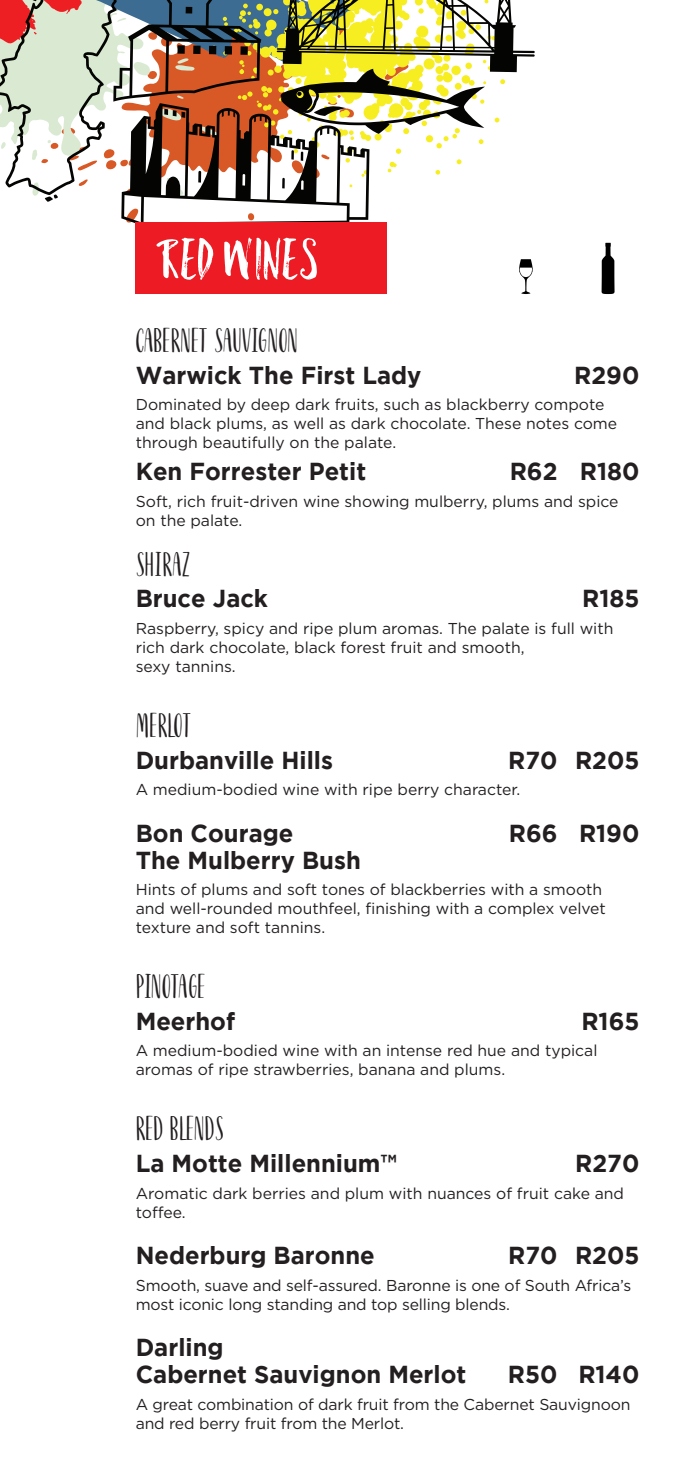
<style>
.page{position:relative;width:678px;height:1467px;background:#fff}
.page>*{position:absolute;margin:0;border:0;box-sizing:border-box;transform-origin:0 0}
.Variety{font:52.5px "Hello Beautiful Marker";color:#fff}
.Sub{font:42px "Amalfi";letter-spacing:-.015em;color:#231f20}
.Wine{font:700 24.5px "Gotham";color:#231f20}
.Price{font:700 24.5px "Gotham";color:#231f20}
.Description{font:15.75px/18.9px "Gotham";color:#231f20}
</style>
<div class="page">
<svg style="left:0;top:0;width:615px;height:294px"></svg>
<p class="Variety" style="left:161px;top:227px;width:161px">RED WINES</p>
<p class="Sub" style="left:136px;top:320px;width:163px">CABERNET SAUVIGNON</p>
<p class="Wine" style="left:136px;top:361px;width:287px">Warwick The First Lady</p>
<p class="Price" style="left:574px;top:361px;width:67px">R290</p>
<p class="Description" style="left:136px;top:395px;width:483px">Dominated by deep dark fruits, such as blackberry compote and black plums, as well as dark chocolate. These notes come through beautifully on the palate.</p>
<p class="Wine" style="left:136px;top:457px;width:232px">Ken Forrester Petit</p>
<p class="Price" style="left:510px;top:457px;width:49px">R62</p>
<p class="Price" style="left:580px;top:457px;width:61px">R180</p>
<p class="Description" style="left:136px;top:491px;width:484px">Soft, rich fruit-driven wine showing mulberry, plums and spice on the palate.</p>
<p class="Sub" style="left:136px;top:544px;width:56px">SHIRAZ</p>
<p class="Wine" style="left:136px;top:585px;width:134px">Bruce Jack</p>
<p class="Price" style="left:582px;top:585px;width:59px">R185</p>
<p class="Description" style="left:136px;top:619px;width:479px">Raspberry, spicy and ripe plum aromas. The palate is full with rich dark chocolate, black forest fruit and smooth,<br>sexy tannins.</p>
<p class="Sub" style="left:136px;top:705px;width:57px">MERLOT</p>
<p class="Wine" style="left:136px;top:746px;width:199px">Durbanville Hills</p>
<p class="Price" style="left:508px;top:746px;width:51px">R70</p>
<p class="Price" style="left:575px;top:746px;width:66px">R205</p>
<p class="Description" style="left:136px;top:780px;width:386px">A medium-bodied wine with ripe berry character.</p>
<p class="Wine" style="left:136px;top:819px;width:159px">Bon Courage</p>
<p class="Wine" style="left:136px;top:846px;width:227px">The Mulberry Bush</p>
<p class="Price" style="left:509px;top:819px;width:50px">R66</p>
<p class="Price" style="left:579px;top:819px;width:62px">R190</p>
<p class="Description" style="left:136px;top:880px;width:472px">Hints of plums and soft tones of blackberries with a smooth and well-rounded mouthfeel, finishing with a complex velvet texture and soft tannins.</p>
<p class="Sub" style="left:136px;top:966px;width:72px">PINOTAGE</p>
<p class="Wine" style="left:136px;top:1007px;width:101px">Meerhof</p>
<p class="Price" style="left:581px;top:1007px;width:59px">R165</p>
<p class="Description" style="left:136px;top:1041px;width:463px">A medium-bodied wine with an intense red hue and typical aromas of ripe strawberries, banana and plums.</p>
<p class="Sub" style="left:136px;top:1108px;width:90px">RED BLENDS</p>
<p class="Wine" style="left:136px;top:1149px;width:263px">La Motte Millennium™</p>
<p class="Price" style="left:575px;top:1149px;width:66px">R270</p>
<p class="Description" style="left:136px;top:1183px;width:490px">Aromatic dark berries and plum with nuances of fruit cake and toffee.</p>
<p class="Wine" style="left:136px;top:1241px;width:240px">Nederburg Baronne</p>
<p class="Price" style="left:508px;top:1241px;width:51px">R70</p>
<p class="Price" style="left:575px;top:1241px;width:66px">R205</p>
<p class="Description" style="left:136px;top:1275px;width:497px">Smooth, suave and self-assured. Baronne is one of South Africa’s most iconic long standing and top selling blends.</p>
<p class="Wine" style="left:136px;top:1334px;width:89px">Darling</p>
<p class="Wine" style="left:136px;top:1360px;width:332px">Cabernet Sauvignon Merlot</p>
<p class="Price" style="left:508px;top:1360px;width:51px">R50</p>
<p class="Price" style="left:578px;top:1360px;width:62px">R140</p>
<p class="Description" style="left:136px;top:1394px;width:496px">A great combination of dark fruit from the Cabernet Sauvignoon and red berry fruit from the Merlot.</p>
</div>
